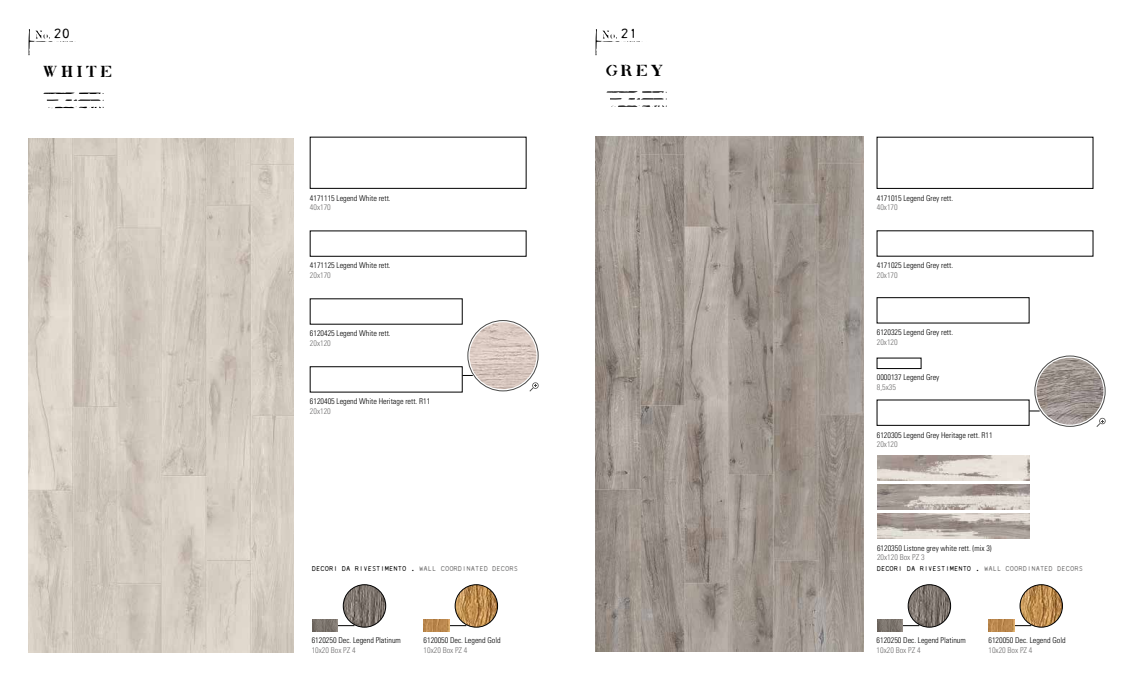
<style>
.page{position:relative;width:1134px;height:681px;background:#fff}
.page>*{position:absolute;margin:0;border:0;box-sizing:border-box;transform-origin:0 0}
.t1{font:15.4px "Daisy Wheel";color:#000}
.t2{font:14px "Nizioleto";color:#000}
.t3{font:300 condensed 8px "Univers";color:#000}
.t4{font:300 condensed 8px "Univers";color:#706f6f}
.t5{font:8px "Daisy Wheel";color:#000}
.s1{color:#706f6f}
</style>
<div class="page">
<div style="left:310px;top:366px;width:152px;height:26px;border:1px solid #000"></div>
<svg style="left:48px;top:107px;width:56px;height:2px"></svg>
<svg style="left:43px;top:92px;width:61px;height:9px"></svg>
<div style="left:467px;top:320px;width:71px;height:71px;border:1px solid #4a4a49;border-radius:50%"></div>
<img style="left:470px;top:322px;width:66px;height:67px;border-radius:33px">
<svg style="left:529px;top:382px;width:10px;height:9px"></svg>
<img style="left:28px;top:138px;width:265px;height:514px">
<img style="left:455px;top:584px;width:43px;height:43px;border-radius:21px">
<div style="left:455px;top:584px;width:43px;height:43px;border:1px solid #000;border-radius:50%"></div>
<svg style="left:449px;top:625px;width:17px;height:1px"></svg>
<img style="left:343px;top:584px;width:43px;height:43px;border-radius:21px">
<div style="left:343px;top:584px;width:43px;height:43px;border:1px solid #000;border-radius:50%"></div>
<svg style="left:337px;top:625px;width:17px;height:1px"></svg>
<img style="left:424px;top:619px;width:25px;height:12px">
<img style="left:312px;top:619px;width:25px;height:12px">
<div style="left:877px;top:297px;width:152px;height:26px;border:1px solid #000"></div>
<img style="left:595px;top:137px;width:268px;height:514px">
<img style="left:877px;top:513px;width:152px;height:25px">
<img style="left:877px;top:484px;width:152px;height:25px">
<img style="left:877px;top:455px;width:152px;height:25px">
<svg style="left:606px;top:91px;width:61px;height:16px"></svg>
<div style="left:1034px;top:355px;width:71px;height:71px;border:1px solid #4a4a49;border-radius:50%"></div>
<img style="left:1036px;top:357px;width:67px;height:67px;border-radius:33px">
<svg style="left:1096px;top:417px;width:10px;height:10px"></svg>
<img style="left:1020px;top:584px;width:42px;height:43px;border-radius:21px">
<div style="left:1020px;top:584px;width:42px;height:43px;border:1px solid #000;border-radius:50%"></div>
<svg style="left:1014px;top:625px;width:17px;height:1px"></svg>
<img style="left:908px;top:584px;width:42px;height:43px;border-radius:21px">
<div style="left:908px;top:584px;width:43px;height:43px;border:1px solid #000;border-radius:50%"></div>
<svg style="left:902px;top:625px;width:17px;height:1px"></svg>
<img style="left:989px;top:619px;width:25px;height:12px">
<img style="left:877px;top:619px;width:25px;height:12px">
<svg style="left:28px;top:29px;width:48px;height:26px"></svg>
<svg style="left:595px;top:29px;width:48px;height:26px"></svg>
<h1 class="t1" style="left:53px;top:23px;width:18px">20</h1>
<h1 class="t1" style="left:620px;top:23px;width:18px">21</h1>
<h2 class="t2" style="left:43px;top:62px;width:74px">WHITE</h2>
<p class="t3" style="left:310px;top:193px;width:82px">4171115 Legend White rett.</p>
<p class="t4" style="left:310px;top:202px;width:22px">40x170</p>
<p class="t3" style="left:310px;top:261px;width:82px">4171125 Legend White rett.</p>
<p class="t4" style="left:310px;top:270px;width:22px">20x170</p>
<p class="t3" style="left:310px;top:328px;width:82px">6120425 Legend White rett.</p>
<p class="t4" style="left:310px;top:338px;width:22px">20x120</p>
<p class="t3" style="left:310px;top:396px;width:122px">6120405 Legend White Heritage rett. R11</p>
<p class="t4" style="left:310px;top:405px;width:22px">20x120</p>
<p class="t5" style="left:312px;top:563px;width:208px">DECORI DA RIVESTIMENTO . <span class="s1">WALL COORDINATED DECORS</span></p>
<p class="t3" style="left:312px;top:635px;width:91px">6120250 Dec. Legend Platinum</p>
<p class="t4" style="left:312px;top:644px;width:45px">10x20 Box PZ 4</p>
<p class="t3" style="left:424px;top:635px;width:79px">6120050 Dec. Legend Gold</p>
<p class="t4" style="left:424px;top:644px;width:45px">10x20 Box PZ 4</p>
<h2 class="t2" style="left:606px;top:61px;width:62px">GREY</h2>
<p class="t3" style="left:877px;top:193px;width:78px">4171015 Legend Grey rett.</p>
<p class="t4" style="left:877px;top:202px;width:22px">40x170</p>
<p class="t3" style="left:877px;top:260px;width:78px">4171025 Legend Grey rett.</p>
<p class="t4" style="left:877px;top:270px;width:22px">20x170</p>
<p class="t3" style="left:877px;top:327px;width:78px">6120325 Legend Grey rett.</p>
<p class="t4" style="left:877px;top:337px;width:22px">20x120</p>
<p class="t3" style="left:877px;top:372px;width:64px">0000137 Legend Grey</p>
<p class="t4" style="left:877px;top:382px;width:21px">8,5x35</p>
<p class="t3" style="left:877px;top:429px;width:117px">6120305 Legend Grey Heritage rett. R11</p>
<p class="t4" style="left:877px;top:439px;width:22px">20x120</p>
<p class="t3" style="left:877px;top:543px;width:116px">6120350 Listone grey white rett. (mix 3)</p>
<p class="t4" style="left:877px;top:552px;width:49px">20x120 Box PZ 3</p>
<p class="t5" style="left:877px;top:563px;width:208px">DECORI DA RIVESTIMENTO . <span class="s1">WALL COORDINATED DECORS</span></p>
<p class="t3" style="left:876px;top:635px;width:91px">6120250 Dec. Legend Platinum</p>
<p class="t4" style="left:876px;top:644px;width:45px">10x20 Box PZ 4</p>
<p class="t3" style="left:988px;top:635px;width:79px">6120050 Dec. Legend Gold</p>
<p class="t4" style="left:988px;top:644px;width:45px">10x20 Box PZ 4</p>
</div>
